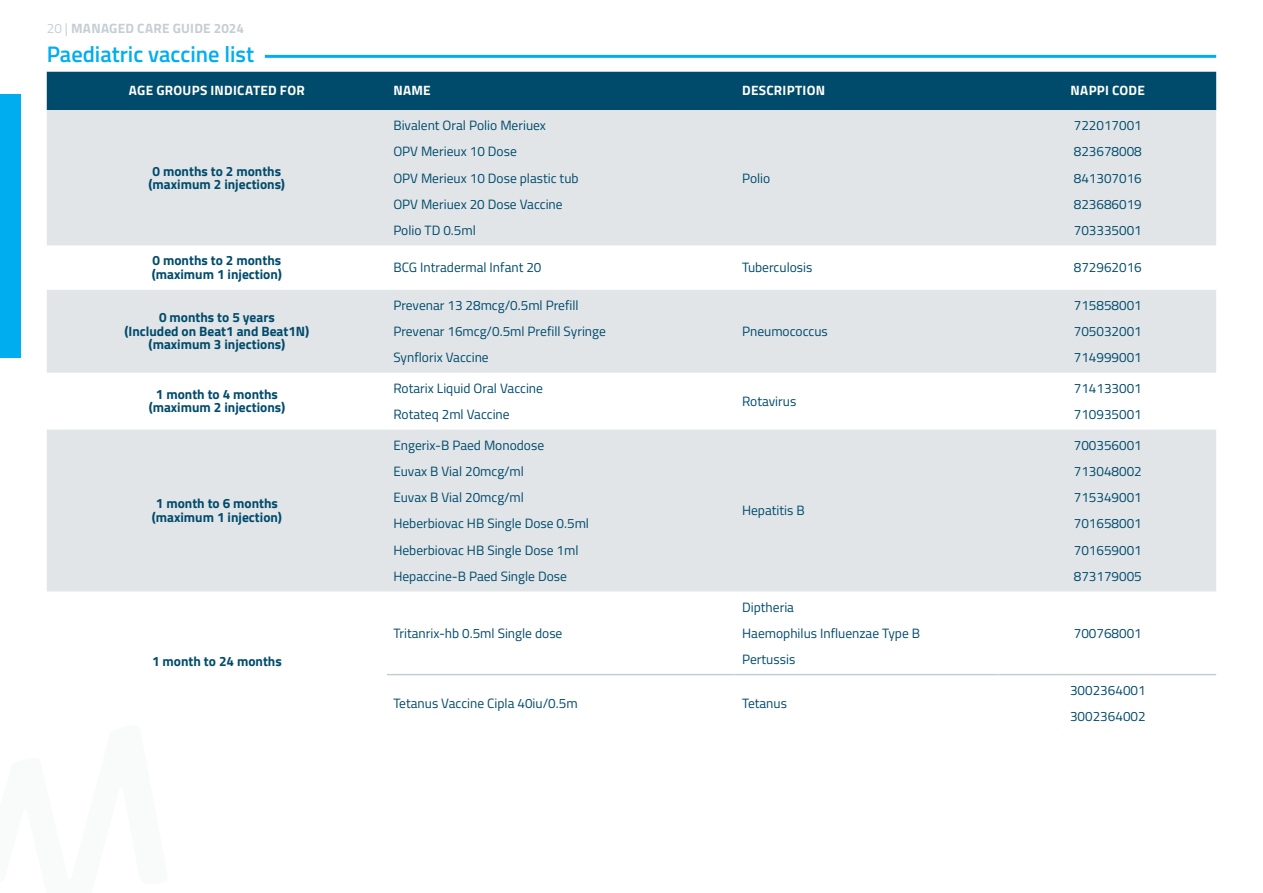
<style>
.page{position:relative;width:1263px;height:893px;background:#fff}
.page>*{position:absolute;margin:0;border:0;box-sizing:border-box;transform-origin:0 0}
.H1_no_underline{font:600 22.5px "Titillium Web";color:#00aeef}
.TABEL_BODY{font:13.5px "Titillium Web";color:#004b6c}
.t1{font:700 13.5px/13.5px "Titillium Web";color:#004b6c;text-align:center}
.TABLE_H1{font:700 13.5px "Titillium Web";letter-spacing:.02em;color:#fff}
.t2{font:700 13.5px "Titillium Web";letter-spacing:.02em;color:#c6ced4}
.s1{font-weight:400}
</style>
<div class="page">
<div style="left:0;top:94px;width:21px;height:263px;background:#00aeef"></div>
<div style="left:47px;top:72px;width:1169px;height:38px;background:#004b6c"></div>
<div style="left:47px;top:110px;width:1169px;height:136px;background:#e1e5e8"></div>
<svg style="left:47px;top:290px;width:1169px;height:386px;fill:#e1e5e8"></svg>
<hr style="left:387px;top:674px;width:349px;height:1px;background:#c6ced4">
<hr style="left:736px;top:674px;width:263px;height:1px;background:#c6ced4">
<hr style="left:999px;top:674px;width:217px;height:1px;background:#c6ced4">
<hr style="left:265px;top:55px;width:951px;height:3px;background:#00aeef">
<p class="t2" style="left:47px;top:18px;width:199px"><span class="s1">20 |</span> MANAGED CARE GUIDE 2024</p>
<p class="H1_no_underline" style="left:47px;top:37px;width:209px">Paediatric vaccine list</p>
<p class="TABLE_H1" style="left:129px;top:80px;width:177px">AGE GROUPS INDICATED FOR</p>
<p class="TABLE_H1" style="left:393px;top:80px;width:39px">NAME</p>
<p class="TABLE_H1" style="left:742px;top:80px;width:85px">DESCRIPTION</p>
<p class="TABLE_H1" style="left:1070px;top:80px;width:76px">NAPPI CODE</p>
<p class="t1" style="left:153px;top:163px;width:130px">0 months to 2 months</p>
<p class="t1" style="left:149px;top:177px;width:138px">(maximum 2 injections)</p>
<p class="t1" style="left:153px;top:253px;width:130px">0 months to 2 months</p>
<p class="t1" style="left:152px;top:267px;width:132px">(maximum 1 injection)</p>
<p class="t1" style="left:124px;top:310px;width:187px">0 months to 5 years<br>(Included on Beat1 and Beat1N)</p>
<p class="t1" style="left:149px;top:337px;width:138px">(maximum 3 injections)</p>
<p class="t1" style="left:156px;top:387px;width:124px">1 month to 4 months</p>
<p class="t1" style="left:149px;top:400px;width:138px">(maximum 2 injections)</p>
<p class="t1" style="left:156px;top:496px;width:124px">1 month to 6 months</p>
<p class="t1" style="left:152px;top:510px;width:132px">(maximum 1 injection)</p>
<p class="t1" style="left:152px;top:654px;width:131px">1 month to 24 months</p>
<p class="TABEL_BODY" style="left:393px;top:115px;width:154px">Bivalent Oral Polio Meriuex</p>
<p class="TABEL_BODY" style="left:393px;top:142px;width:125px">OPV Merieux 10 Dose</p>
<p class="TABEL_BODY" style="left:393px;top:168px;width:187px">OPV Merieux 10 Dose plastic tub</p>
<p class="TABEL_BODY" style="left:393px;top:194px;width:171px">OPV Meriuex 20 Dose Vaccine</p>
<p class="TABEL_BODY" style="left:393px;top:220px;width:84px">Polio TD 0.5ml</p>
<p class="TABEL_BODY" style="left:742px;top:168px;width:30px">Polio</p>
<p class="TABEL_BODY" style="left:1074px;top:115px;width:70px">722017001</p>
<p class="TABEL_BODY" style="left:1074px;top:142px;width:70px">823678008</p>
<p class="TABEL_BODY" style="left:1074px;top:168px;width:70px">841307016</p>
<p class="TABEL_BODY" style="left:1074px;top:194px;width:70px">823686019</p>
<p class="TABEL_BODY" style="left:1074px;top:220px;width:70px">703335001</p>
<p class="TABEL_BODY" style="left:393px;top:258px;width:150px">BCG Intradermal Infant 20</p>
<p class="TABEL_BODY" style="left:742px;top:258px;width:72px">Tuberculosis</p>
<p class="TABEL_BODY" style="left:1074px;top:258px;width:70px">872962016</p>
<p class="TABEL_BODY" style="left:393px;top:295px;width:187px">Prevenar 13 28mcg/0.5ml Prefill</p>
<p class="TABEL_BODY" style="left:393px;top:321px;width:214px">Prevenar 16mcg/0.5ml Prefill Syringe</p>
<p class="TABEL_BODY" style="left:393px;top:347px;width:97px">Synflorix Vaccine</p>
<p class="TABEL_BODY" style="left:393px;top:378px;width:151px">Rotarix Liquid Oral Vaccine</p>
<p class="TABEL_BODY" style="left:393px;top:404px;width:118px">Rotateq 2ml Vaccine</p>
<p class="TABEL_BODY" style="left:393px;top:435px;width:152px">Engerix-B Paed Monodose</p>
<p class="TABEL_BODY" style="left:393px;top:461px;width:132px">Euvax B Vial 20mcg/ml</p>
<p class="TABEL_BODY" style="left:393px;top:487px;width:132px">Euvax B Vial 20mcg/ml</p>
<p class="TABEL_BODY" style="left:393px;top:514px;width:197px">Heberbiovac HB Single Dose 0.5ml</p>
<p class="TABEL_BODY" style="left:393px;top:540px;width:187px">Heberbiovac HB Single Dose 1ml</p>
<p class="TABEL_BODY" style="left:393px;top:566px;width:175px">Hepaccine-B Paed Single Dose</p>
<p class="TABEL_BODY" style="left:393px;top:623px;width:170px">Tritanrix-hb 0.5ml Single dose</p>
<p class="TABEL_BODY" style="left:742px;top:321px;width:87px">Pneumococcus</p>
<p class="TABEL_BODY" style="left:742px;top:391px;width:56px">Rotavirus</p>
<p class="TABEL_BODY" style="left:742px;top:501px;width:64px">Hepatitis B</p>
<p class="TABEL_BODY" style="left:742px;top:597px;width:53px">Diptheria</p>
<p class="TABEL_BODY" style="left:742px;top:623px;width:179px">Haemophilus Influenzae Type B</p>
<p class="TABEL_BODY" style="left:742px;top:649px;width:55px">Pertussis</p>
<p class="TABEL_BODY" style="left:393px;top:693px;width:186px">Tetanus Vaccine Cipla 40iu/0.5m</p>
<p class="TABEL_BODY" style="left:742px;top:693px;width:46px">Tetanus</p>
<p class="TABEL_BODY" style="left:1074px;top:295px;width:70px">715858001</p>
<p class="TABEL_BODY" style="left:1074px;top:321px;width:70px">705032001</p>
<p class="TABEL_BODY" style="left:1074px;top:347px;width:70px">714999001</p>
<p class="TABEL_BODY" style="left:1074px;top:378px;width:70px">714133001</p>
<p class="TABEL_BODY" style="left:1074px;top:404px;width:70px">710935001</p>
<p class="TABEL_BODY" style="left:1074px;top:435px;width:70px">700356001</p>
<p class="TABEL_BODY" style="left:1074px;top:461px;width:70px">713048002</p>
<p class="TABEL_BODY" style="left:1074px;top:487px;width:70px">715349001</p>
<p class="TABEL_BODY" style="left:1074px;top:514px;width:70px">701658001</p>
<p class="TABEL_BODY" style="left:1074px;top:540px;width:70px">701659001</p>
<p class="TABEL_BODY" style="left:1074px;top:566px;width:70px">873179005</p>
<p class="TABEL_BODY" style="left:1074px;top:623px;width:70px">700768001</p>
<p class="TABEL_BODY" style="left:1070px;top:680px;width:77px">3002364001</p>
<p class="TABEL_BODY" style="left:1070px;top:706px;width:77px">3002364002</p>
</div>
